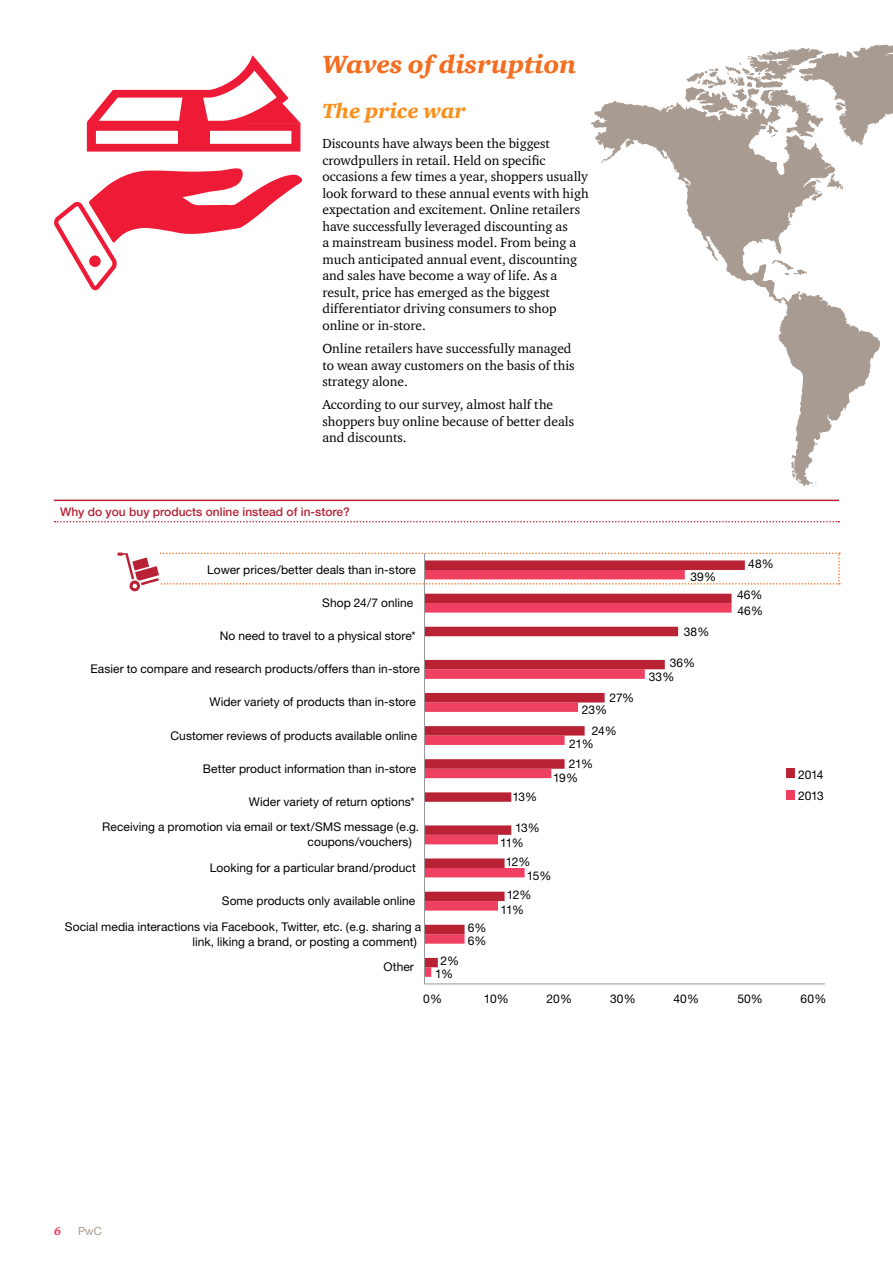
<style>
.page{position:relative;width:893px;height:1263px;background:#fff}
.page>*{position:absolute;margin:0;border:0;box-sizing:border-box;transform-origin:0 0}
.t1{font:italic 900 25.5px "ITC Charter Com";color:#f36e21}
.t2{font:italic 900 21px "ITC Charter Com";color:#f7901e}
.t3{font:13.5px/16.5px "ITC Charter Com";color:#000}
.t4{font:12px/14.9px "Helvetica Neue";letter-spacing:.005em;color:#010101}
.t5{font:500 12px "Helvetica Neue";color:#b82234}
.t6{font:12px/21.8px "Helvetica Neue";letter-spacing:-.025em;color:#010101}
.t7{font:11.25px "Helvetica Neue";color:#a89b91}
.t8{font:italic 900 11.25px "ITC Charter Com";color:#ef4062}
</style>
<div class="page">
<svg style="left:591px;top:45px;width:302px;height:441px"></svg>
<svg style="left:54px;top:168px;width:249px;height:122px"></svg>
<div style="left:89px;top:255px;width:12px;height:12px;background:#ed1b35;border-radius:50%"></div>
<svg style="left:86px;top:55px;width:214px;height:97px"></svg>
<hr style="left:54px;top:500px;width:785px;height:1px;background:#b82234">
<svg style="left:55px;top:521px;width:784px;height:1px"></svg>
<svg style="left:425px;top:593px;width:307px;height:374px"></svg>
<hr style="left:425px;top:983px;width:400px;height:1px;background:#939598">
<hr style="left:424px;top:553px;width:1px;height:431px;background:#939598">
<div style="left:786px;top:768px;width:8px;height:10px;background:#b82234"></div>
<div style="left:786px;top:790px;width:8px;height:9px;background:#ef4062"></div>
<svg style="left:117px;top:552px;width:723px;height:40px"></svg>
<h1 class="t1" style="left:322px;top:49px;width:256px">Waves of disruption</h1>
<h2 class="t2" style="left:322px;top:98px;width:145px">The price war</h2>
<p class="t3" style="left:322px;top:135px;width:268px">Discounts have always been the biggest crowdpullers in retail. Held on specific occasions a few times a year, shoppers usually look forward to these annual events with high expectation and excitement. Online retailers have successfully leveraged discounting as<br>a mainstream business model. From being a much anticipated annual event, discounting and sales have become a way of life. As a result, price has emerged as the biggest differentiator driving consumers to shop online or in-store.</p>
<p class="t3" style="left:322px;top:340px;width:254px">Online retailers have successfully managed to wean away customers on the basis of this strategy alone.</p>
<p class="t3" style="left:322px;top:396px;width:253px">According to our survey, almost half the shoppers buy online because of better deals and discounts.</p>
<p class="t5" style="left:60px;top:504px;width:291px">Why do you buy products online instead of in-store?</p>
<p class="t4" style="left:207px;top:562px;width:210px">Lower prices/better deals than in-store</p>
<p class="t4" style="left:690px;top:569px;width:27px">39%</p>
<p class="t4" style="left:748px;top:556px;width:27px">48%</p>
<p class="t4" style="left:322px;top:595px;width:92px">Shop 24/7 online</p>
<p class="t4" style="left:737px;top:588px;width:27px">46%</p>
<p class="t4" style="left:737px;top:603px;width:27px">46%</p>
<p class="t4" style="left:220px;top:628px;width:198px">No need to travel to a physical store*</p>
<p class="t4" style="left:684px;top:624px;width:27px">38%</p>
<p class="t4" style="left:90px;top:661px;width:331px">Easier to compare and research products/offers than in-store</p>
<p class="t4" style="left:670px;top:655px;width:27px">36%</p>
<p class="t4" style="left:649px;top:669px;width:27px">33%</p>
<p class="t4" style="left:210px;top:694px;width:208px">Wider variety of products than in-store</p>
<p class="t4" style="left:610px;top:690px;width:26px">27%</p>
<p class="t4" style="left:582px;top:702px;width:27px">23%</p>
<p class="t4" style="left:171px;top:728px;width:248px">Customer reviews of products available online</p>
<p class="t4" style="left:592px;top:723px;width:26px">24%</p>
<p class="t4" style="left:569px;top:737px;width:26px">21%</p>
<p class="t4" style="left:203px;top:761px;width:215px">Better product information than in-store</p>
<p class="t4" style="left:249px;top:794px;width:167px">Wider variety of return options*</p>
<p class="t4" style="left:512px;top:790px;width:26px">13%</p>
<p class="t4" style="left:569px;top:756px;width:26px">21%</p>
<p class="t4" style="left:553px;top:770px;width:26px">19%</p>
<p class="t6" style="left:798px;top:763px;width:27px">2014<br>2013</p>
<p class="t4" style="left:308px;top:819px;width:113px;text-indent:-205px">Receiving a promotion via email or text/SMS message (e.g. coupons/vouchers)</p>
<p class="t4" style="left:515px;top:820px;width:26px">13%</p>
<p class="t4" style="left:500px;top:835px;width:25px">11%</p>
<p class="t4" style="left:210px;top:860px;width:207px">Looking for a particular brand/product</p>
<p class="t4" style="left:506px;top:854px;width:26px">12%</p>
<p class="t4" style="left:527px;top:868px;width:26px">15%</p>
<p class="t4" style="left:222px;top:893px;width:195px">Some products only available online</p>
<p class="t4" style="left:507px;top:887px;width:26px">12%</p>
<p class="t4" style="left:500px;top:902px;width:25px">11%</p>
<p class="t4" style="left:192px;top:919px;width:230px;text-indent:-127px">Social media interactions via Facebook, Twitter, etc. (e.g. sharing a link, liking a brand, or posting a comment)</p>
<p class="t4" style="left:468px;top:920px;width:20px">6%</p>
<p class="t4" style="left:468px;top:933px;width:20px">6%</p>
<p class="t4" style="left:384px;top:959px;width:32px">Other</p>
<p class="t4" style="left:441px;top:953px;width:20px">2%</p>
<p class="t4" style="left:435px;top:966px;width:20px">1%</p>
<p class="t8" style="left:54px;top:1224px;width:9px">6</p>
<p class="t7" style="left:78px;top:1224px;width:25px">PwC</p>
<p class="t4" style="left:423px;top:991px;width:20px">0%</p>
<p class="t4" style="left:484px;top:991px;width:26px">10%</p>
<p class="t4" style="left:547px;top:991px;width:27px">20%</p>
<p class="t4" style="left:610px;top:991px;width:27px">30%</p>
<p class="t4" style="left:674px;top:991px;width:27px">40%</p>
<p class="t4" style="left:737px;top:991px;width:27px">50%</p>
<p class="t4" style="left:801px;top:991px;width:27px">60%</p>
</div>
